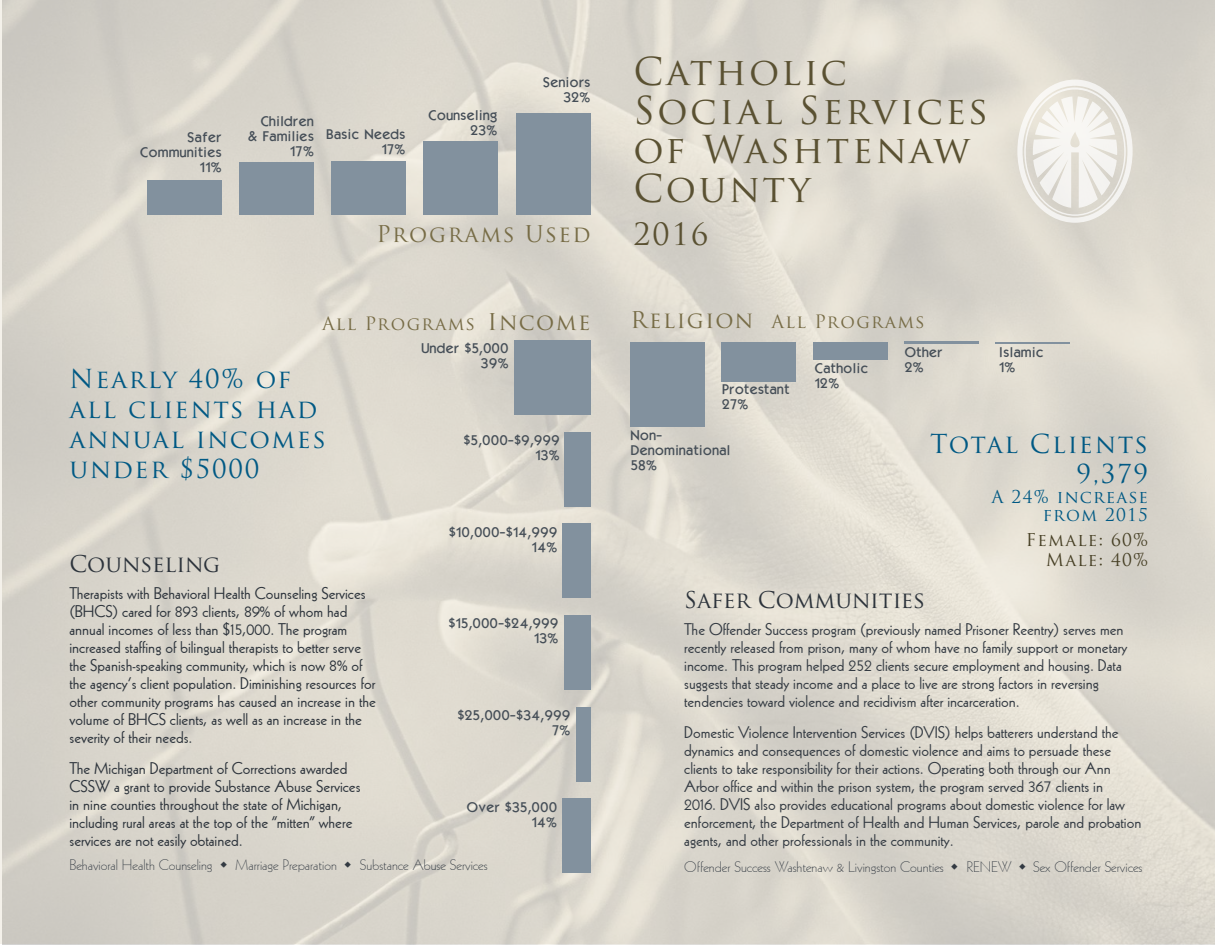
<style>
.page{position:relative;width:1215px;height:945px;background:#fff}
.page>*{position:absolute;margin:0;border:0;box-sizing:border-box;transform-origin:0 0}
.t1{font:37.5px/39px "Trajan Pro";letter-spacing:.07em;color:#5a5132}
.t2{font:30px "Trajan Pro";color:#5a5132}
.t3{font:25.5px/30px "Trajan Pro";letter-spacing:.07em;color:#005984;text-align:right}
.t4{font:22.5px "Trajan Pro";color:#2c333b}
.t5{font:22.5px "Trajan Pro";letter-spacing:.07em;color:#776c46}
.t6{font:18px "Trajan Pro";letter-spacing:.07em;color:#776c46}
.t7{font:17.25px/18.8px "Trajan Pro";letter-spacing:.07em;color:#005984;text-align:right}
.t8{font:17.25px/19.5px "Trajan Pro";letter-spacing:.07em;color:#463f24;text-align:right}
.t9{font:16.5px/18px "Kabel";color:#333a42}
.t10{font:16.5px/18px "Kabel";color:#2c333b}
.t11{font:300 15px "Kabel";color:#333a42}
.t12{font:500 12px/15px "Kabel";color:#454e57;text-align:right}
</style>
<div class="page">
<svg style="left:1017px;top:80px;width:116px;height:143px"></svg>
<div style="left:631px;top:342px;width:74px;height:85px;background:#82919e"></div>
<div style="left:722px;top:342px;width:74px;height:39px;background:#82919e"></div>
<div style="left:813px;top:342px;width:74px;height:18px;background:#82919e"></div>
<hr style="left:904px;top:341px;width:75px;height:3px;background:#82919e">
<hr style="left:996px;top:342px;width:74px;height:1px;background:#82919e">
<div style="left:516px;top:113px;width:75px;height:101px;background:#82919e"></div>
<div style="left:423px;top:141px;width:74px;height:73px;background:#82919e"></div>
<div style="left:331px;top:161px;width:75px;height:53px;background:#82919e"></div>
<div style="left:240px;top:162px;width:74px;height:52px;background:#82919e"></div>
<div style="left:148px;top:180px;width:74px;height:34px;background:#82919e"></div>
<div style="left:514px;top:340px;width:77px;height:74px;background:#82919e"></div>
<div style="left:565px;top:432px;width:26px;height:74px;background:#82919e"></div>
<div style="left:562px;top:524px;width:29px;height:74px;background:#82919e"></div>
<div style="left:565px;top:615px;width:26px;height:75px;background:#82919e"></div>
<div style="left:576px;top:707px;width:15px;height:74px;background:#82919e"></div>
<div style="left:562px;top:799px;width:29px;height:74px;background:#82919e"></div>
<svg style="left:221px;top:862px;width:6px;height:6px"></svg>
<svg style="left:345px;top:862px;width:6px;height:6px"></svg>
<svg style="left:951px;top:863px;width:7px;height:7px"></svg>
<svg style="left:1019px;top:863px;width:7px;height:7px"></svg>
<p class="t12" style="left:140px;top:131px;width:83px">Safer<br>Communities<br>11%</p>
<p class="t12" style="left:248px;top:114px;width:68px">Children &amp; Families<br>17%</p>
<p class="t12" style="left:428px;top:108px;width:71px">Counseling</p>
<p class="t12" style="left:326px;top:128px;width:81px">Basic Needs</p>
<p class="t12" style="left:470px;top:123px;width:29px">23%</p>
<p class="t12" style="left:381px;top:143px;width:26px">17%</p>
<p class="t12" style="left:543px;top:75px;width:49px">Seniors<br>32%</p>
<h3 class="t5" style="left:377px;top:222px;width:215px">Programs Used</h3>
<h3 class="t5" style="left:488px;top:311px;width:105px">Income</h3>
<p class="t12" style="left:421px;top:342px;width:89px">Under $5,000<br>39%</p>
<p class="t6" style="left:322px;top:315px;width:155px">All Programs</p>
<h3 class="t3" style="left:69px;top:364px;width:258px;text-align:left">Nearly 40% of all clients had annual incomes under $5000</h3>
<p class="t12" style="left:464px;top:433px;width:98px">$5,000-$9,999<br>13%</p>
<h3 class="t4" style="left:69px;top:553px;width:152px">Counseling</h3>
<p class="t10" style="left:69px;top:584px;width:308px">Therapists with Behavioral Health Counseling Services (BHCS) cared for 893 clients, 89% of whom had annual incomes of less than $15,000. The program increased staffing of bilingual therapists to better serve the Spanish-speaking community, which is now 8% of the agency’s client population. Diminishing resources for other community programs has caused an increase in the volume of BHCS clients, as well as an increase in the severity of their needs.</p>
<p class="t10" style="left:69px;top:759px;width:293px">The Michigan Department of Corrections awarded CSSW a grant to provide Substance Abuse Services in nine counties throughout the state of Michigan, including rural areas at the top of the “mitten” where services are not easily obtained.</p>
<p class="t12" style="left:449px;top:525px;width:110px">$10,000-$14,999<br>14%</p>
<p class="t12" style="left:449px;top:617px;width:111px">$15,000-$24,999<br>13%</p>
<p class="t12" style="left:458px;top:708px;width:114px">$25,000-$34,999<br>7%</p>
<p class="t12" style="left:467px;top:800px;width:92px">Over $35,000<br>14%</p>
<p class="t11" style="left:69px;top:859px;width:145px">Behavioral Health Counseling</p>
<p class="t11" style="left:235px;top:859px;width:103px">Marriage Preparation</p>
<p class="t11" style="left:360px;top:859px;width:129px">Substance Abuse Services</p>
<h1 class="t1" style="left:633px;top:51px;width:357px">Catholic<br>Social Services of Washtenaw<br>County</h1>
<h2 class="t2" style="left:633px;top:220px;width:76px">2016</h2>
<h3 class="t5" style="left:631px;top:309px;width:124px">Religion</h3>
<p class="t6" style="left:772px;top:312px;width:155px">All Programs</p>
<p class="t12" style="left:722px;top:382px;width:69px;text-align:left">Protestant<br>27%</p>
<p class="t12" style="left:631px;top:428px;width:102px;text-align:left">Non-<br>Denominational<br>58%</p>
<p class="t12" style="left:815px;top:361px;width:55px;text-align:left">Catholic<br>12%</p>
<p class="t12" style="left:904px;top:345px;width:40px;text-align:left">Other<br>2%</p>
<p class="t12" style="left:999px;top:345px;width:46px;text-align:left">Islamic<br>1%</p>
<h3 class="t3" style="left:930px;top:428px;width:220px">Total Clients<br>9,379</h3>
<p class="t7" style="left:992px;top:487px;width:158px">A 24% increase from 2015</p>
<p class="t8" style="left:1026px;top:530px;width:124px">Female: 60%<br>Male: 40%</p>
<h3 class="t4" style="left:684px;top:589px;width:242px">Safer Communities</h3>
<p class="t9" style="left:684px;top:620px;width:445px">The Offender Success program (previously named Prisoner Reentry) serves men recently released from prison, many of whom have no family support or monetary income. This program helped 252 clients secure employment and housing. Data suggests that steady income and a place to live are strong factors in reversing tendencies toward violence and recidivism after incarceration.</p>
<p class="t9" style="left:684px;top:723px;width:459px">Domestic Violence Intervention Services (DVIS) helps batterers understand the dynamics and consequences of domestic violence and aims to persuade these clients to take responsibility for their actions. Operating both through our Ann Arbor office and within the prison system, the program served 367 clients in<br>2016. DVIS also provides educational programs about domestic violence for law enforcement, the Department of Health and Human Services, parole and probation agents, and other professionals in the community.</p>
<p class="t11" style="left:684px;top:860px;width:261px">Offender Success Washtenaw &amp; Livingston Counties</p>
<p class="t11" style="left:967px;top:860px;width:47px">RENEW</p>
<p class="t11" style="left:1033px;top:860px;width:111px">Sex Offender Services</p>
</div>
